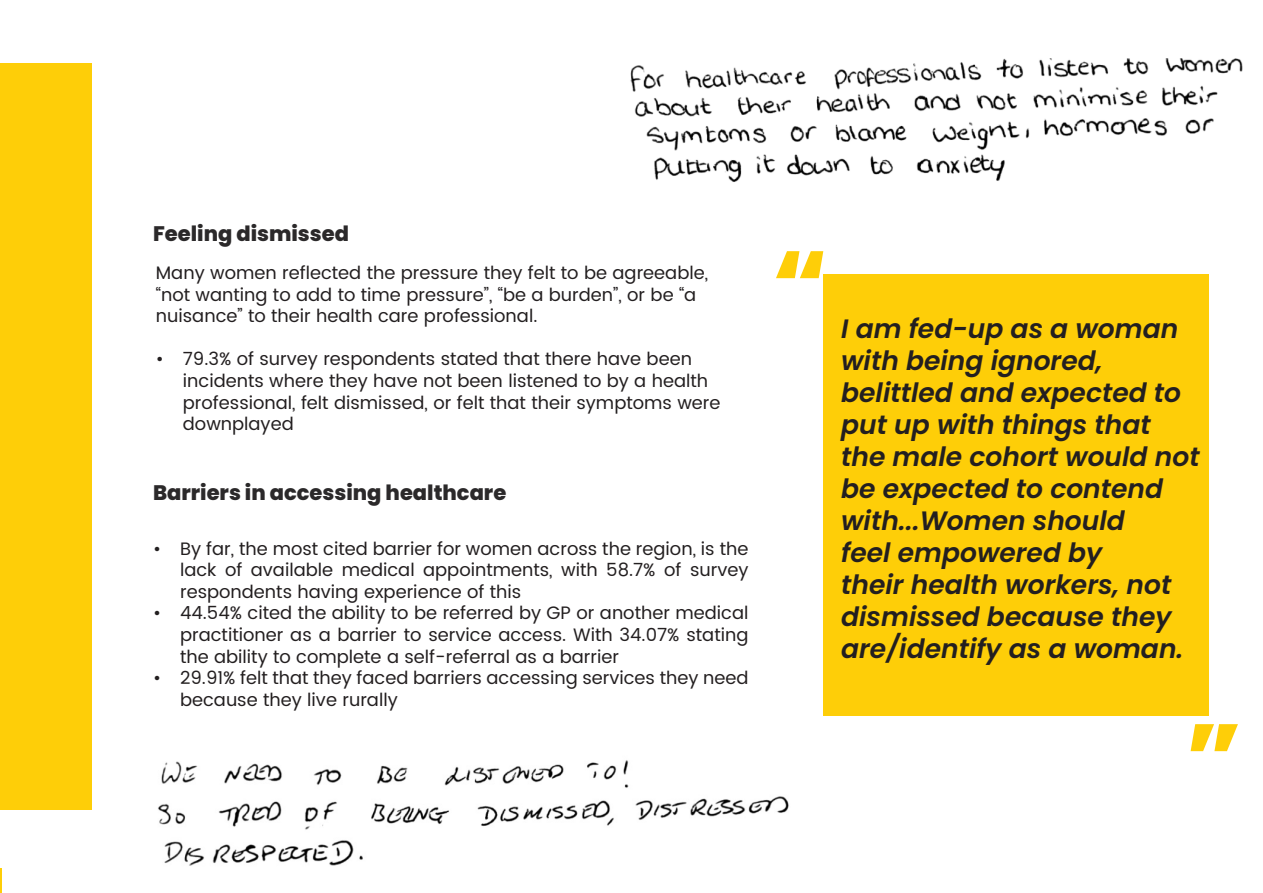
<style>
.page{position:relative;width:1263px;height:893px;background:#fff}
.page>*{position:absolute;margin:0;border:0;box-sizing:border-box;transform-origin:0 0}
.Work_Title{font:800 95.7px "Poppins";color:#fece08}
.Work_Title-2{font:italic 600 26.55px/32px "Poppins";color:#231f20}
.Big_Title{font:800 21px "Poppins";color:#2b292a}
.Work_Title-3{font:18px/21.6px "Poppins";color:#231f20}
</style>
<div class="page">
<hr style="left:0;top:869px;width:2px;height:24px;background:#fece08">
<div style="left:0;top:64px;width:91px;height:746px;background:#fece08"></div>
<div style="left:823px;top:275px;width:385px;height:441px;background:#fece08"></div>
<img style="left:630px;top:58px;width:613px;height:124px">
<img style="left:158px;top:760px;width:631px;height:106px">
<p class="Big_Title" style="left:153px;top:221px;width:197px">Feeling dismissed</p>
<p class="Work_Title-3" style="left:156px;top:262px;width:554px">Many women reflected the pressure they felt to be agreeable, “not wanting to add to time pressure”, “be a burden”, or be “a nuisance” to their health care professional.</p>
<p class="Work_Title-3" style="left:183px;top:349px;width:539px;text-indent:-27px">• 79.3% of survey respondents stated that there have been incidents where they have not been listened to by a health professional, felt dismissed, or felt that their symptoms were downplayed</p>
<p class="Big_Title" style="left:153px;top:480px;width:355px">Barriers in accessing healthcare</p>
<p class="Work_Title-3" style="left:180px;top:538px;width:570px;text-align:justify;text-indent:-27px">• By far, the most cited barrier for women across the region, is the lack of available medical appointments, with 58.7% of survey respondents having experience of this</p>
<p class="Work_Title-3" style="left:180px;top:603px;width:570px;text-align:justify;text-indent:-27px">• 44.54% cited the ability to be referred by GP or another medical practitioner as a barrier to service access. With 34.07% stating the ability to complete a self-referral as a barrier</p>
<p class="Work_Title-3" style="left:180px;top:668px;width:570px;text-indent:-27px">• 29.91% felt that they faced barriers accessing services they need because they live rurally</p>
<p class="Work_Title" style="left:772px;top:230px;width:58px">“</p>
<p class="Work_Title-2" style="left:841px;top:313px;width:360px">I am fed-up as a woman with being ignored, belittled and expected to put up with things that the male cohort would not be expected to contend with...Women should<br>feel empowered by<br>their health workers, not dismissed because they are/identify as a woman.</p>
<p class="Work_Title" style="left:1242px;top:773px;width:58px;rotate:-180deg">“</p>
</div>
